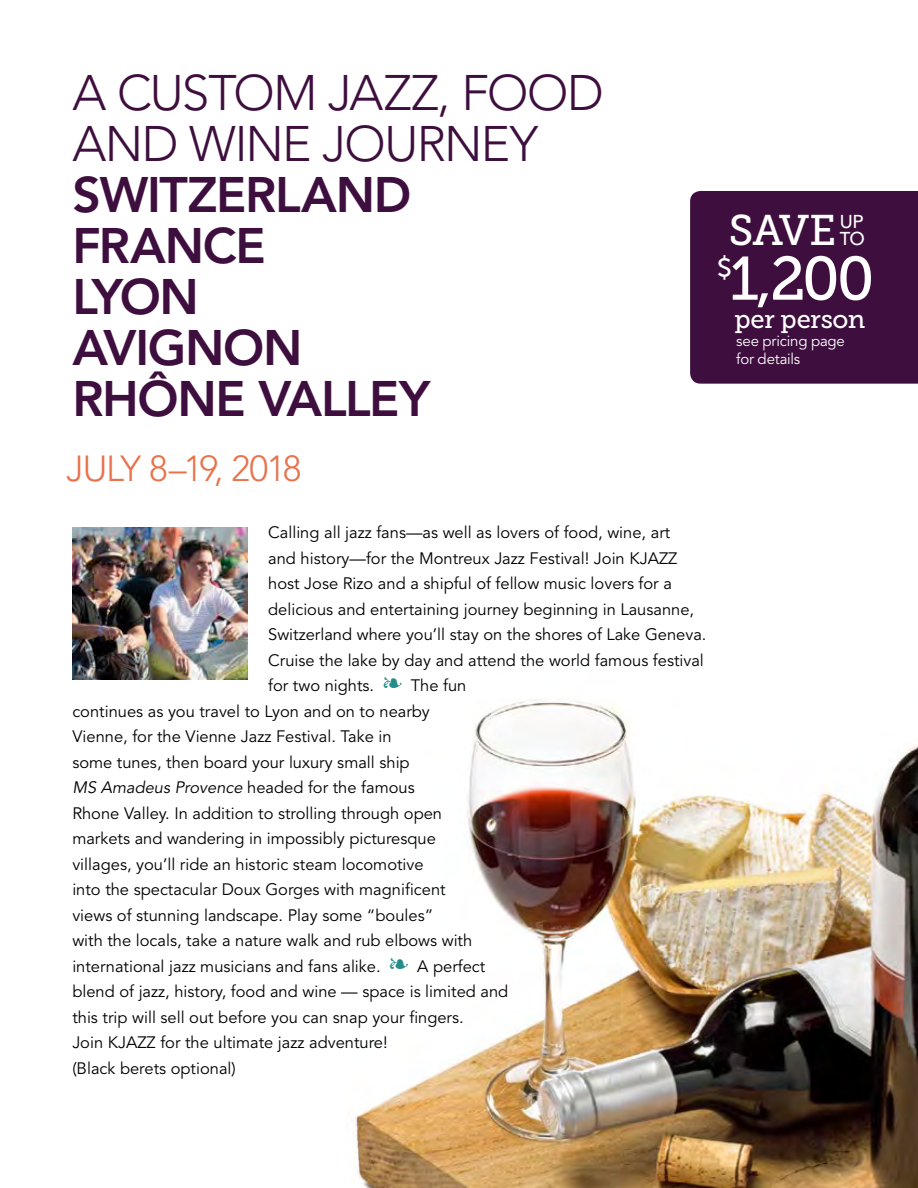
<style>
.page{position:relative;width:918px;height:1188px;background:#fff}
.page>*{position:absolute;margin:0;border:0;box-sizing:border-box;transform-origin:0 0}
.t1{font:61.2px "Museo Slab 500";color:#fff}
.t2{font:800 49.5px/51px "Avenir";letter-spacing:-.025em;color:#3e0f3e}
.t3{font:300 49.5px/51px "Avenir";letter-spacing:-.035em;color:#3e0f3e}
.t4{font:42.75px "Museo Slab 500";color:#fff}
.t5{font:300 36px "Avenir";letter-spacing:-.045em;color:#e8724b}
.t6{font:27px "Museo Slab 500";color:#fff}
.t7{font:25.5px "Museo Slab 500";letter-spacing:-.01em;color:#fff}
.t8{font:500 18.6px/17.1px "Avenir";color:#fff}
.t9{font:16.5px "Avenir";color:#000}
.t10{font:15px/18px "Avenir";letter-spacing:-.015em;color:#fff}
.s1{color:#248d89}
.s2{font-style:italic}
</style>
<div class="page">
<img style="left:353px;top:700px;width:565px;height:488px">
<img style="left:72px;top:527px;width:176px;height:153px">
<div style="left:690px;top:191px;width:228px;height:193px;background:#3e0f3e"></div>
<h2 class="t3" style="left:72px;top:68px;width:533px">A CUSTOM JAZZ, FOOD<br>AND WINE JOURNEY</h2>
<h2 class="t2" style="left:72px;top:169px;width:359px">SWITZERLAND<br>FRANCE<br>LYON<br>AVIGNON<br>RHÔNE VALLEY</h2>
<h3 class="t5" style="left:67px;top:448px;width:236px">JULY 8–19, 2018</h3>
<p class="t9" style="left:268px;top:523px;width:404px">Calling all jazz fans—as well as lovers of food, wine, art</p>
<p class="t9" style="left:268px;top:549px;width:411px">and history—for the Montreux Jazz Festival! Join KJAZZ</p>
<p class="t9" style="left:268px;top:574px;width:405px">host Jose Rizo and a shipful of fellow music lovers for a</p>
<p class="t9" style="left:268px;top:600px;width:427px">delicious and entertaining journey beginning in Lausanne,</p>
<p class="t9" style="left:268px;top:625px;width:440px">Switzerland where you’ll stay on the shores of Lake Geneva.</p>
<p class="t9" style="left:268px;top:651px;width:437px">Cruise the lake by day and attend the world famous festival</p>
<p class="t9" style="left:268px;top:676px;width:200px">for two nights. <span class="s1">❧</span> The fun</p>
<p class="t9" style="left:72px;top:702px;width:359px">continues as you travel to Lyon and on to nearby</p>
<p class="t9" style="left:72px;top:727px;width:321px">Vienne, for the Vienne Jazz Festival. Take in</p>
<p class="t9" style="left:72px;top:753px;width:339px">some tunes, then board your luxury small ship</p>
<p class="t9" style="left:72px;top:778px;width:344px"><span class="s2">MS Amadeus Provence</span> headed for the famous</p>
<p class="t9" style="left:72px;top:804px;width:371px">Rhone Valley. In addition to strolling through open</p>
<p class="t9" style="left:72px;top:829px;width:365px">markets and wandering in impossibly picturesque</p>
<p class="t9" style="left:72px;top:855px;width:353px">villages, you’ll ride an historic steam locomotive</p>
<p class="t9" style="left:72px;top:880px;width:375px">into the spectacular Doux Gorges with magnificent</p>
<p class="t9" style="left:72px;top:906px;width:362px">views of stunning landscape. Play some “boules”</p>
<p class="t9" style="left:72px;top:931px;width:401px">with the locals, take a nature walk and rub elbows with</p>
<p class="t9" style="left:72px;top:957px;width:415px">international jazz musicians and fans alike. <span class="s1">❧</span> A perfect</p>
<p class="t9" style="left:72px;top:982px;width:438px">blend of jazz, history, food and wine — space is limited and</p>
<p class="t9" style="left:72px;top:1008px;width:393px">this trip will sell out before you can snap your fingers.</p>
<p class="t9" style="left:72px;top:1033px;width:317px">Join KJAZZ for the ultimate jazz adventure!</p>
<p class="t9" style="left:72px;top:1059px;width:165px">(Black berets optional)</p>
<h3 class="t4" style="left:729px;top:206px;width:109px">Save</h3>
<p class="t8" style="left:840px;top:214px;width:27px">up to</p>
<h3 class="t6" style="left:717px;top:253px;width:16px">$</h3>
<h1 class="t1" style="left:730px;top:245px;width:146px">1,200</h1>
<h3 class="t7" style="left:734px;top:305px;width:133px">per person</h3>
<p class="t10" style="left:736px;top:332px;width:110px">see pricing page for details</p>
</div>
